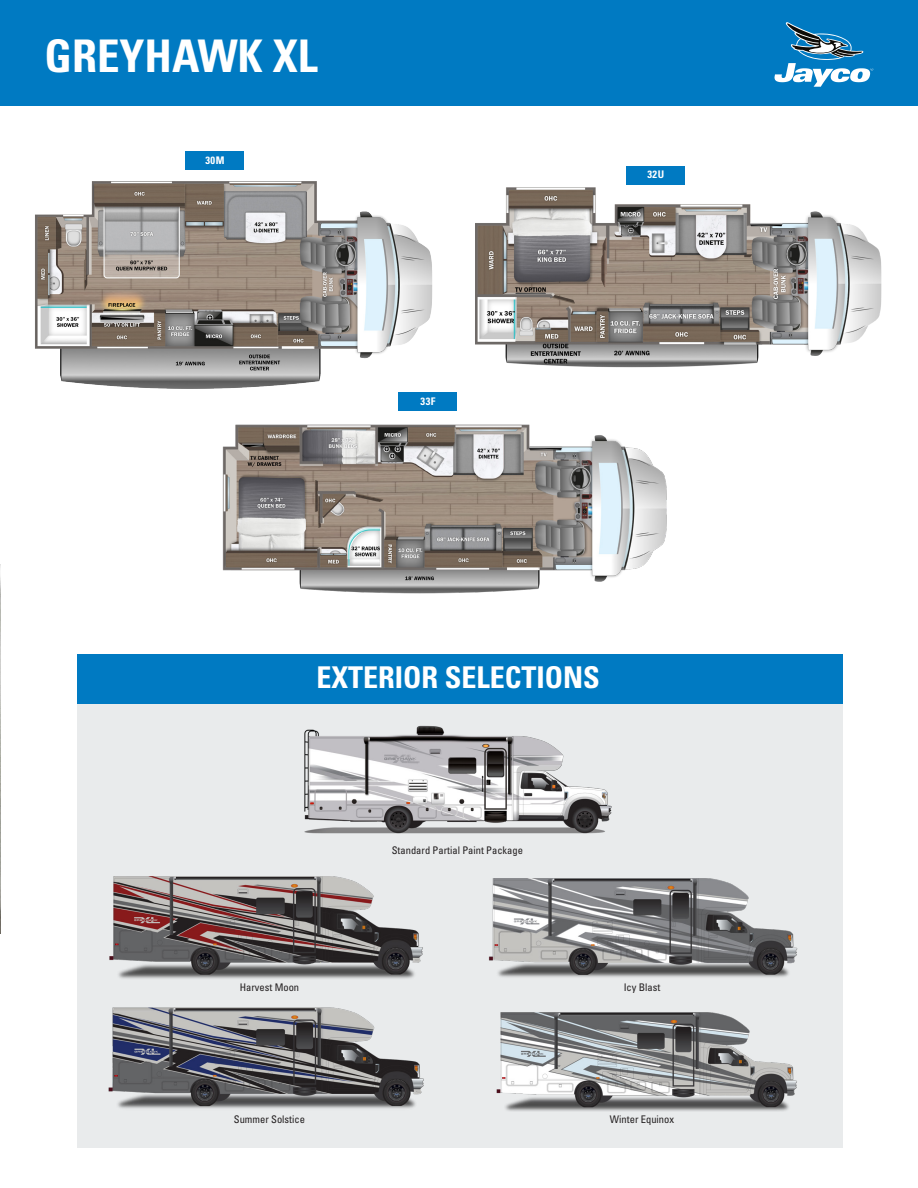
<style>
.page{position:relative;width:918px;height:1188px;background:#fff}
.page>*{position:absolute;margin:0;border:0;box-sizing:border-box;transform-origin:0 0}
.t1{font:700 condensed 45px "Univers LT Std";color:#fff}
.t2{font:700 condensed 30px "Univers LT Std";color:#fff}
.t3{font:condensed 10.5px "Univers LT Std";color:#231f20}
.t4{font:700 condensed 10.5px "Univers LT Std";letter-spacing:.05em;color:#fff}
</style>
<div class="page">
<div style="left:77px;top:704px;width:765px;height:444px;background:#e9ebec"></div>
<img style="left:266px;top:720px;width:383px;height:121px">
<img style="left:35px;top:181px;width:398px;height:208px">
<div style="left:0;top:0;width:918px;height:105px;background:#007ac2"></div>
<svg style="left:775px;top:22px;width:98px;height:65px"></svg>
<div style="left:77px;top:654px;width:765px;height:50px;background:#007ac2"></div>
<svg style="left:626px;top:166px;width:59px;height:16px"></svg>
<img style="left:88px;top:998px;width:360px;height:113px">
<img style="left:470px;top:869px;width:352px;height:111px">
<img style="left:90px;top:867px;width:357px;height:112px">
<img style="left:478px;top:1004px;width:343px;height:107px">
<img style="left:222px;top:405px;width:445px;height:189px">
<img style="left:475px;top:182px;width:407px;height:186px">
<svg style="left:399px;top:392px;width:58px;height:19px"></svg>
<svg style="left:186px;top:151px;width:58px;height:19px"></svg>
<img style="left:0;top:565px;width:1px;height:369px">
<p class="t1" style="left:45px;top:28px;width:275px">GREYHAWK XL</p>
<p class="t4" style="left:205px;top:154px;width:21px">30M</p>
<p class="t4" style="left:420px;top:395px;width:17px">33F</p>
<p class="t4" style="left:647px;top:168px;width:18px">32U</p>
<p class="t2" style="left:317px;top:659px;width:285px">EXTERIOR SELECTIONS</p>
<p class="t3" style="left:392px;top:843px;width:133px">Standard Partial Paint Package</p>
<p class="t3" style="left:240px;top:981px;width:61px">Harvest Moon</p>
<p class="t3" style="left:624px;top:981px;width:38px">Icy Blast</p>
<p class="t3" style="left:234px;top:1113px;width:73px">Summer Solstice</p>
<p class="t3" style="left:610px;top:1112px;width:66px">Winter Equinox</p>
</div>
